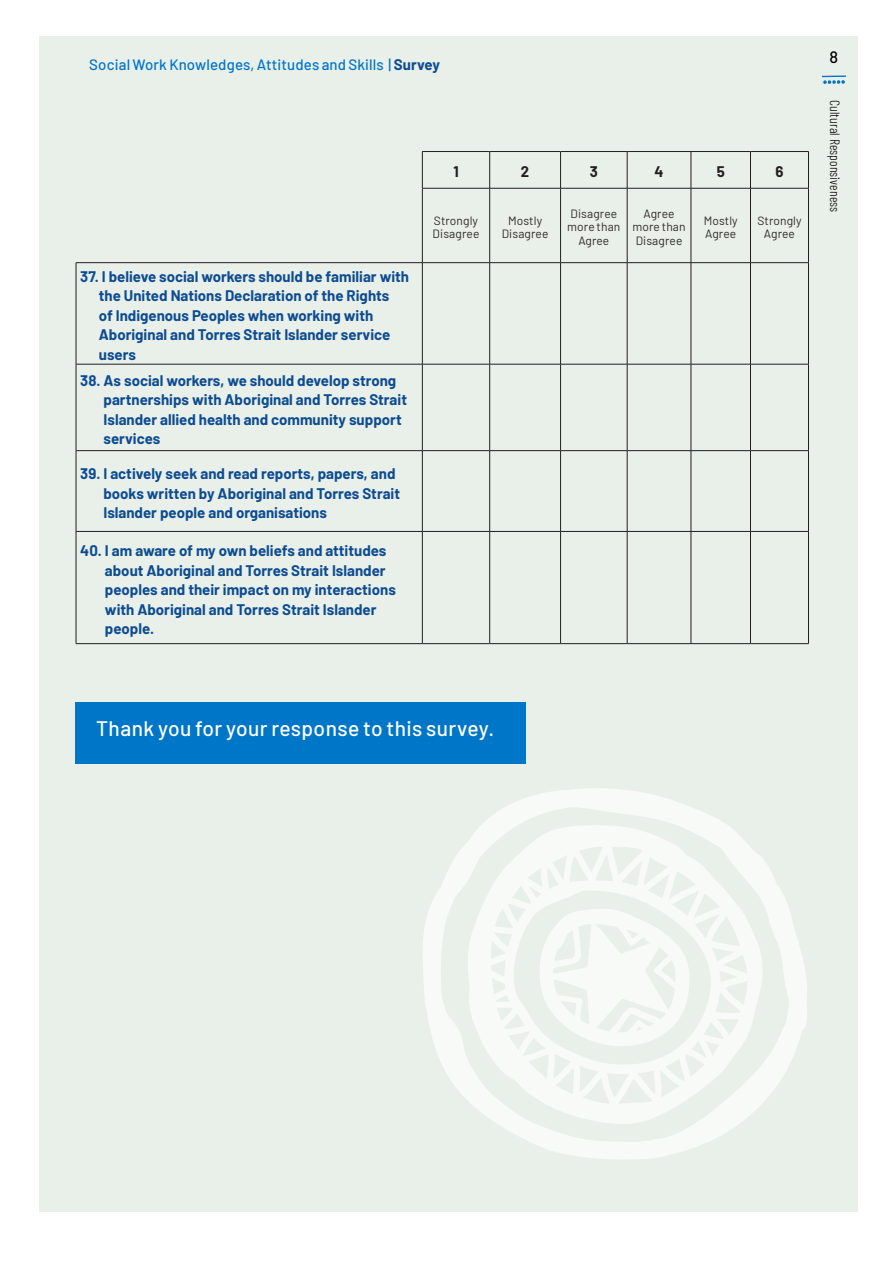
<style>
.page{position:relative;width:893px;height:1263px;background:#fff}
.page>*{position:absolute;margin:0;border:0;box-sizing:border-box;transform-origin:0 0}
.Cover__Headline_42pt{font:500 21px "Barlow";letter-spacing:.02em;color:#fff}
.t1{font:500 16.5px "Barlow";color:#000}
.NAB_FR_copy_body_1{font:700 15px/19.5px "Barlow";color:#0d4c91}
.t2{font:500 15px "Barlow";letter-spacing:.01em;color:#0076c8}
.NAB_FR_copy_body_1-2{font:700 15px "Barlow";color:#231f20}
.t3{font:300 13.5px "Barlow Condensed";letter-spacing:.01em;color:#000}
.Cover__Headline_42pt-2{font:12px/13.5px "Barlow";letter-spacing:.01em;color:#302a28;text-align:center}
.s1{font-weight:700;color:#0d4c91}
</style>
<div class="page">
<div style="left:39px;top:37px;width:819px;height:1175px;background:#e9efe9"></div>
<svg style="left:822px;top:75px;width:24px;height:9px"></svg>
<hr style="left:422px;top:151px;width:68px;height:1px;background:#231f20">
<hr style="left:422px;top:152px;width:1px;height:36px;background:#231f20">
<hr style="left:490px;top:151px;width:71px;height:1px;background:#231f20">
<hr style="left:489px;top:152px;width:1px;height:36px;background:#231f20">
<hr style="left:561px;top:151px;width:66px;height:1px;background:#231f20">
<hr style="left:560px;top:152px;width:1px;height:36px;background:#231f20">
<hr style="left:627px;top:151px;width:64px;height:1px;background:#231f20">
<hr style="left:627px;top:152px;width:1px;height:36px;background:#231f20">
<hr style="left:691px;top:151px;width:59px;height:1px;background:#231f20">
<hr style="left:691px;top:152px;width:1px;height:36px;background:#231f20">
<hr style="left:750px;top:151px;width:59px;height:1px;background:#231f20">
<hr style="left:750px;top:152px;width:1px;height:36px;background:#231f20">
<hr style="left:808px;top:152px;width:1px;height:36px;background:#231f20">
<hr style="left:422px;top:188px;width:68px;height:1px;background:#231f20">
<hr style="left:422px;top:188px;width:1px;height:74px;background:#231f20">
<hr style="left:490px;top:188px;width:71px;height:1px;background:#231f20">
<hr style="left:489px;top:188px;width:1px;height:74px;background:#231f20">
<hr style="left:561px;top:188px;width:66px;height:1px;background:#231f20">
<hr style="left:560px;top:188px;width:1px;height:74px;background:#231f20">
<hr style="left:627px;top:188px;width:64px;height:1px;background:#231f20">
<hr style="left:627px;top:188px;width:1px;height:74px;background:#231f20">
<hr style="left:691px;top:188px;width:59px;height:1px;background:#231f20">
<hr style="left:691px;top:188px;width:1px;height:74px;background:#231f20">
<hr style="left:750px;top:188px;width:59px;height:1px;background:#231f20">
<hr style="left:750px;top:188px;width:1px;height:74px;background:#231f20">
<hr style="left:808px;top:188px;width:1px;height:74px;background:#231f20">
<hr style="left:76px;top:262px;width:346px;height:1px;background:#231f20">
<hr style="left:76px;top:263px;width:1px;height:101px;background:#231f20">
<hr style="left:422px;top:262px;width:68px;height:1px;background:#231f20">
<hr style="left:422px;top:263px;width:1px;height:101px;background:#231f20">
<hr style="left:490px;top:262px;width:71px;height:1px;background:#231f20">
<hr style="left:489px;top:263px;width:1px;height:101px;background:#231f20">
<hr style="left:561px;top:262px;width:66px;height:1px;background:#231f20">
<hr style="left:560px;top:263px;width:1px;height:101px;background:#231f20">
<hr style="left:627px;top:262px;width:64px;height:1px;background:#231f20">
<hr style="left:627px;top:263px;width:1px;height:101px;background:#231f20">
<hr style="left:691px;top:262px;width:59px;height:1px;background:#231f20">
<hr style="left:691px;top:263px;width:1px;height:101px;background:#231f20">
<hr style="left:750px;top:262px;width:59px;height:1px;background:#231f20">
<hr style="left:750px;top:263px;width:1px;height:101px;background:#231f20">
<hr style="left:808px;top:263px;width:1px;height:101px;background:#231f20">
<hr style="left:76px;top:364px;width:346px;height:1px;background:#231f20">
<hr style="left:76px;top:364px;width:1px;height:86px;background:#231f20">
<hr style="left:422px;top:364px;width:68px;height:1px;background:#231f20">
<hr style="left:422px;top:364px;width:1px;height:86px;background:#231f20">
<hr style="left:490px;top:364px;width:71px;height:1px;background:#231f20">
<hr style="left:489px;top:364px;width:1px;height:86px;background:#231f20">
<hr style="left:561px;top:364px;width:66px;height:1px;background:#231f20">
<hr style="left:560px;top:364px;width:1px;height:86px;background:#231f20">
<hr style="left:627px;top:364px;width:64px;height:1px;background:#231f20">
<hr style="left:627px;top:364px;width:1px;height:86px;background:#231f20">
<hr style="left:691px;top:364px;width:59px;height:1px;background:#231f20">
<hr style="left:691px;top:364px;width:1px;height:86px;background:#231f20">
<hr style="left:750px;top:364px;width:59px;height:1px;background:#231f20">
<hr style="left:750px;top:364px;width:1px;height:86px;background:#231f20">
<hr style="left:808px;top:364px;width:1px;height:86px;background:#231f20">
<hr style="left:76px;top:450px;width:346px;height:1px;background:#231f20">
<hr style="left:76px;top:451px;width:1px;height:80px;background:#231f20">
<hr style="left:422px;top:450px;width:68px;height:1px;background:#231f20">
<hr style="left:422px;top:451px;width:1px;height:80px;background:#231f20">
<hr style="left:490px;top:450px;width:71px;height:1px;background:#231f20">
<hr style="left:489px;top:451px;width:1px;height:80px;background:#231f20">
<hr style="left:561px;top:450px;width:66px;height:1px;background:#231f20">
<hr style="left:560px;top:451px;width:1px;height:80px;background:#231f20">
<hr style="left:627px;top:450px;width:64px;height:1px;background:#231f20">
<hr style="left:627px;top:451px;width:1px;height:80px;background:#231f20">
<hr style="left:691px;top:450px;width:59px;height:1px;background:#231f20">
<hr style="left:691px;top:451px;width:1px;height:80px;background:#231f20">
<hr style="left:750px;top:450px;width:59px;height:1px;background:#231f20">
<hr style="left:750px;top:451px;width:1px;height:80px;background:#231f20">
<hr style="left:808px;top:451px;width:1px;height:80px;background:#231f20">
<hr style="left:76px;top:531px;width:346px;height:1px;background:#231f20">
<hr style="left:76px;top:532px;width:1px;height:111px;background:#231f20">
<hr style="left:422px;top:531px;width:68px;height:1px;background:#231f20">
<hr style="left:422px;top:532px;width:1px;height:111px;background:#231f20">
<hr style="left:490px;top:531px;width:71px;height:1px;background:#231f20">
<hr style="left:489px;top:532px;width:1px;height:111px;background:#231f20">
<hr style="left:561px;top:531px;width:66px;height:1px;background:#231f20">
<hr style="left:560px;top:532px;width:1px;height:111px;background:#231f20">
<hr style="left:627px;top:531px;width:64px;height:1px;background:#231f20">
<hr style="left:627px;top:532px;width:1px;height:111px;background:#231f20">
<hr style="left:691px;top:531px;width:59px;height:1px;background:#231f20">
<hr style="left:691px;top:532px;width:1px;height:111px;background:#231f20">
<hr style="left:750px;top:531px;width:59px;height:1px;background:#231f20">
<hr style="left:750px;top:532px;width:1px;height:111px;background:#231f20">
<hr style="left:808px;top:532px;width:1px;height:111px;background:#231f20">
<hr style="left:76px;top:643px;width:346px;height:1px;background:#231f20">
<hr style="left:422px;top:643px;width:68px;height:1px;background:#231f20">
<hr style="left:490px;top:643px;width:71px;height:1px;background:#231f20">
<hr style="left:561px;top:643px;width:66px;height:1px;background:#231f20">
<hr style="left:627px;top:643px;width:64px;height:1px;background:#231f20">
<hr style="left:691px;top:643px;width:59px;height:1px;background:#231f20">
<hr style="left:750px;top:643px;width:59px;height:1px;background:#231f20">
<div style="left:76px;top:702px;width:450px;height:62px;background:#0076c8"></div>
<svg style="left:423px;top:788px;width:384px;height:371px"></svg>
<svg style="left:466px;top:825px;width:297px;height:300px;fill:#f8faf8"></svg>
<svg style="left:478px;top:880px;width:244px;height:196px"></svg>
<p class="t2" style="left:89px;top:54px;width:352px">Social Work Knowledges, Attitudes and Skills | <span class="s1">Survey</span></p>
<p class="NAB_FR_copy_body_1" style="left:99px;top:266px;width:312px;text-indent:-19px">37. I believe social workers should be familiar with the United Nations Declaration of the Rights<br>of Indigenous Peoples when working with Aboriginal and Torres Strait Islander service users</p>
<p class="NAB_FR_copy_body_1" style="left:104px;top:369px;width:305px;text-indent:-23px">38. As social workers, we should develop strong partnerships with Aboriginal and Torres Strait Islander allied health and community support services</p>
<p class="NAB_FR_copy_body_1" style="left:103px;top:463px;width:298px;text-indent:-23px">39. I actively seek and read reports, papers, and books written by Aboriginal and Torres Strait<br>Islander people and organisations</p>
<p class="NAB_FR_copy_body_1" style="left:105px;top:540px;width:292px;text-indent:-25px">40. I am aware of my own beliefs and attitudes about Aboriginal and Torres Strait Islander peoples and their impact on my interactions with Aboriginal and Torres Strait Islander people.</p>
<p class="NAB_FR_copy_body_1-2" style="left:453px;top:161px;width:7px">1</p>
<p class="NAB_FR_copy_body_1-2" style="left:521px;top:161px;width:10px">2</p>
<p class="NAB_FR_copy_body_1-2" style="left:590px;top:161px;width:10px">3</p>
<p class="NAB_FR_copy_body_1-2" style="left:654px;top:161px;width:11px">4</p>
<p class="NAB_FR_copy_body_1-2" style="left:717px;top:161px;width:10px">5</p>
<p class="NAB_FR_copy_body_1-2" style="left:775px;top:161px;width:10px">6</p>
<h1 class="Cover__Headline_42pt-2" style="left:433px;top:213px;width:48px;text-align:left">Strongly<br>Disagree</h1>
<h1 class="Cover__Headline_42pt-2" style="left:502px;top:213px;width:48px">Mostly<br>Disagree</h1>
<h1 class="Cover__Headline_42pt-2" style="left:567px;top:206px;width:55px">Disagree more than<br>Agree</h1>
<h1 class="Cover__Headline_42pt-2" style="left:632px;top:206px;width:55px">Agree more than<br>Disagree</h1>
<h1 class="Cover__Headline_42pt-2" style="left:704px;top:213px;width:36px;text-align:left">Mostly<br>Agree</h1>
<h1 class="Cover__Headline_42pt-2" style="left:757px;top:213px;width:46px">Strongly<br>Agree</h1>
<p class="t1" style="left:829px;top:45px;width:10px">8</p>
<p class="t3" style="left:845px;top:100px;width:113px;rotate:90deg">Cultural Responsiveness</p>
<h1 class="Cover__Headline_42pt" style="left:96px;top:714px;width:400px">Thank you for your response to this survey.</h1>
</div>
